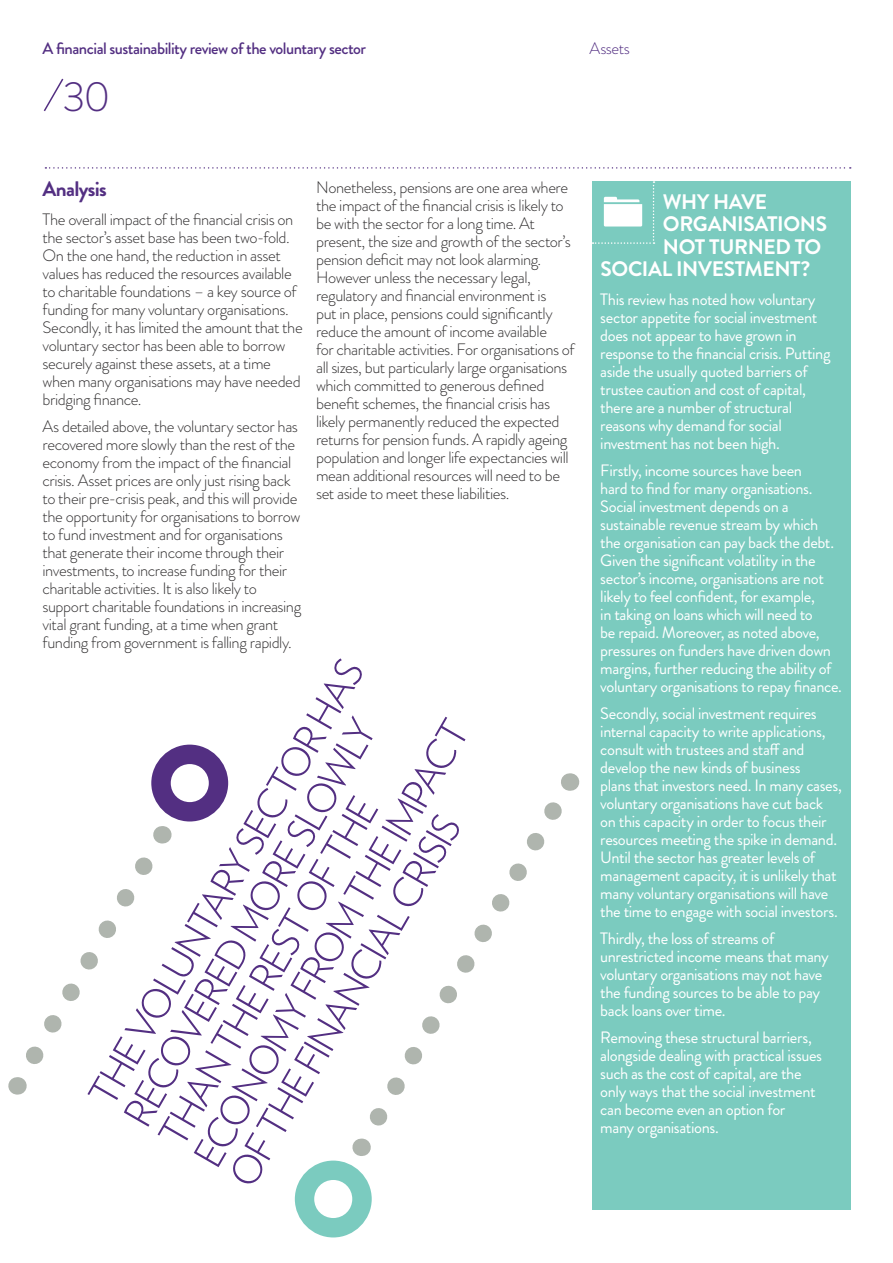
<style>
.page{position:relative;width:893px;height:1263px;background:#fff}
.page>*{position:absolute;margin:0;border:0;box-sizing:border-box;transform-origin:0 0}
.t1{font:300 42px "Brandon Grotesque";color:#532f82}
.t2{font:300 39px/40.5px "Verlag";color:#532f82}
.t3{font:700 21px "Brandon Grotesque";letter-spacing:-.015em;color:#fff}
.t4{font:700 21px "Brandon Grotesque";letter-spacing:-.035em;color:#532f82}
.t5{font:300 16.5px/18px "Brandon Grotesque";letter-spacing:-.025em;color:#312f30}
.t6{font:16.5px/18px "Brandon Grotesque";letter-spacing:-.025em;color:#fff}
.t7{font:500 16.5px "Brandon Grotesque";letter-spacing:-.03em;color:#532f82}
.t8{font:300 16.5px "Brandon Grotesque";letter-spacing:-.03em;color:#532f82}
</style>
<div class="page">
<svg style="left:43px;top:78px;width:21px;height:34px"></svg>
<svg style="left:45px;top:167px;width:806px;height:2px"></svg>
<svg style="left:370px;top:773px;width:210px;height:353px"></svg>
<svg style="left:570px;top:773px;width:1px;height:18px"></svg>
<svg style="left:295px;top:1138px;width:77px;height:99px"></svg>
<svg style="left:8px;top:745px;width:220px;height:349px"></svg>
<div style="left:592px;top:181px;width:258px;height:1029px;background:#7bcbbf"></div>
<svg style="left:592px;top:181px;width:62px;height:63px"></svg>
<p class="t7" style="left:43px;top:37px;width:325px">A financial sustainability review of the voluntary sector</p>
<h1 class="t1" style="left:62px;top:68px;width:50px">30</h1>
<p class="t8" style="left:590px;top:37px;width:42px">Assets</p>
<p class="t4" style="left:43px;top:174px;width:66px">Analysis</p>
<p class="t5" style="left:43px;top:210px;width:262px">The overall impact of the financial crisis on the sector’s asset base has been two-fold.<br>On the one hand, the reduction in asset values has reduced the resources available to charitable foundations – a key source of funding for many voluntary organisations.<br>Secondly, it has limited the amount that the voluntary sector has been able to borrow securely against these assets, at a time when many organisations may have needed bridging finance.</p>
<p class="t5" style="left:43px;top:417px;width:260px">As detailed above, the voluntary sector has recovered more slowly than the rest of the economy from the impact of the financial crisis. Asset prices are only just rising back to their pre-crisis peak, and this will provide the opportunity for organisations to borrow to fund investment and for organisations that generate their income through their investments, to increase funding for their charitable activities. It is also likely to support charitable foundations in increasing vital grant funding, at a time when grant funding from government is falling rapidly.</p>
<p class="t5" style="left:316px;top:178px;width:260px">Nonetheless, pensions are one area where the impact of the financial crisis is likely to be with the sector for a long time. At present, the size and growth of the sector’s pension deficit may not look alarming.<br>However unless the necessary legal, regulatory and financial environment is<br>put in place, pensions could significantly reduce the amount of income available<br>for charitable activities. For organisations of all sizes, but particularly large organisations which committed to generous defined benefit schemes, the financial crisis has likely permanently reduced the expected returns for pension funds. A rapidly ageing population and longer life expectancies will mean additional resources will need to be set aside to meet these liabilities.</p>
<h2 class="t2" style="left:80px;top:1091px;width:510px;rotate:-60deg">THE VOLUNTARY SECTOR HAS<br>RECOVERED MORE SLOWLY<br>THAN THE REST OF THE<br>ECONOMY FROM THE IMPACT<br>OF THE FINANCIAL CRISIS</h2>
<p class="t3" style="left:663px;top:187px;width:106px">WHY HAVE</p>
<p class="t3" style="left:663px;top:209px;width:166px">ORGANISATIONS</p>
<p class="t3" style="left:663px;top:232px;width:160px">NOT TURNED TO</p>
<p class="t3" style="left:600px;top:254px;width:211px">SOCIAL INVESTMENT?</p>
<p class="t6" style="left:600px;top:290px;width:232px">This review has noted how voluntary sector appetite for social investment does not appear to have grown in response to the financial crisis. Putting aside the usually quoted barriers of trustee caution and cost of capital, there are a number of structural reasons why demand for social investment has not been high.</p>
<p class="t6" style="left:600px;top:461px;width:243px">Firstly, income sources have been<br>hard to find for many organisations.<br>Social investment depends on a sustainable revenue stream by which the organisation can pay back the debt.<br>Given the significant volatility in the sector’s income, organisations are not likely to feel confident, for example,<br>in taking on loans which will need to<br>be repaid. Moreover, as noted above, pressures on funders have driven down margins, further reducing the ability of voluntary organisations to repay finance.</p>
<p class="t6" style="left:600px;top:704px;width:243px">Secondly, social investment requires internal capacity to write applications, consult with trustees and staff and develop the new kinds of business<br>plans that investors need. In many cases, voluntary organisations have cut back on this capacity in order to focus their resources meeting the spike in demand.<br>Until the sector has greater levels of management capacity, it is unlikely that many voluntary organisations will have the time to engage with social investors.</p>
<p class="t6" style="left:600px;top:929px;width:230px">Thirdly, the loss of streams of unrestricted income means that many voluntary organisations may not have the funding sources to be able to pay back loans over time.</p>
<p class="t6" style="left:600px;top:1028px;width:223px">Removing these structural barriers, alongside dealing with practical issues such as the cost of capital, are the only ways that the social investment can become even an option for many organisations.</p>
</div>
